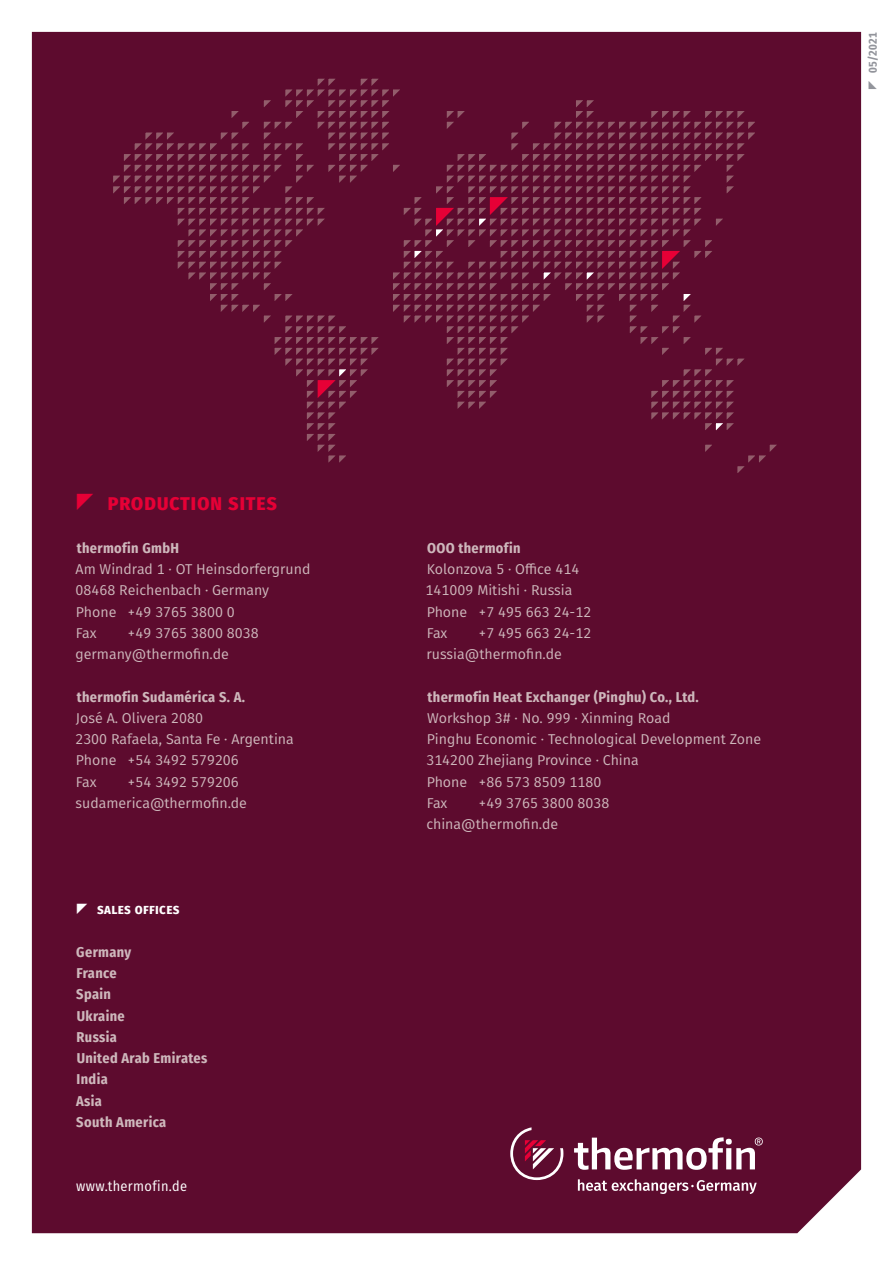
<style>
.page{position:relative;width:893px;height:1263px;background:#fff}
.page>*{position:absolute;margin:0;border:0;box-sizing:border-box;transform-origin:0 0}
.t1{font:700 22.5px "Fira Sans Condensed";color:#e60036}
.t2{font:14.25px/21.3px "Fira Sans";color:#ceb8bc}
.t3{font:700 14.25px/21.3px "Fira Sans Condensed";letter-spacing:.025em;color:#ceb8bc}
.t4{font:14.25px "Fira Sans Condensed";letter-spacing:.025em;color:#fff}
.t5{font:700 14.25px "Fira Sans Condensed";letter-spacing:.1em;color:#fff}
.t6{font:700 11.25px "Fira Sans Condensed";letter-spacing:.025em;color:#92949b}
</style>
<div class="page">
<div style="left:32px;top:32px;width:829px;height:1201px;background:#5d0b2e"></div>
<svg style="left:510px;top:1127px;width:253px;height:67px;background:#7f3c58"></svg>
<svg style="left:110px;top:76px;width:674px;height:405px;background:#611133"></svg>
<svg style="left:77px;top:904px;width:10px;height:10px"></svg>
<svg style="left:77px;top:494px;width:16px;height:16px"></svg>
<p class="t6" style="left:864px;top:73px;width:42px;rotate:-90deg">05/2021</p>
<h1 class="t1" style="left:107px;top:484px;width:85px">Production</h1>
<h1 class="t1" style="left:228px;top:484px;width:11px">sites</h1>
<p class="t3" style="left:77px;top:536px;width:104px">thermofin GmbH</p>
<p class="t2" style="left:76px;top:558px;width:236px">Am Windrad 1 · OT Heinsdorfergrund<br>08468 Reichenbach · Germany<br>Phone +49 3765 3800 0<br>Fax</p>
<p class="t2" style="left:76px;top:622px;width:185px;text-indent:52px">+49 3765 3800 8038 germany@thermofin.de</p>
<p class="t3" style="left:77px;top:685px;width:170px">thermofin Sudamérica S. A.</p>
<p class="t2" style="left:75px;top:707px;width:220px">José A. Olivera 2080<br>2300 Rafaela, Santa Fe · Argentina<br>Phone +54 3492 579206<br>Fax</p>
<p class="t2" style="left:76px;top:771px;width:173px;text-indent:52px">+54 3492 579206 sudamerica@thermofin.de</p>
<p class="t5" style="left:97px;top:897px;width:77px">sales offices</p>
<p class="t3" style="left:76px;top:940px;width:133px">Germany<br>France<br>Spain<br>Ukraine<br>Russia<br>United Arab Emirates<br>India<br>Asia<br>South America</p>
<p class="t4" style="left:76px;top:1175px;width:112px">www.thermofin.de</p>
<p class="t3" style="left:427px;top:536px;width:95px">OOO thermofin</p>
<p class="t2" style="left:426px;top:558px;width:167px">Kolonzova 5 · Office 414<br>141009 Mitishi · Russia<br>Phone +7 495 663 24-12<br>Fax</p>
<p class="t2" style="left:426px;top:622px;width:166px;text-indent:52px">+7 495 663 24-12 russia@thermofin.de</p>
<p class="t3" style="left:427px;top:685px;width:273px">thermofin Heat Exchanger (Pinghu) Co., Ltd.</p>
<p class="t2" style="left:426px;top:707px;width:336px">Workshop 3# · No. 999 · Xinming Road<br>Pinghu Economic · Technological Development Zone<br>314200 Zhejiang Province · China<br>Phone +86 573 8509 1180<br>Fax</p>
<p class="t2" style="left:426px;top:792px;width:185px;text-indent:52px">+49 3765 3800 8038 china@thermofin.de</p>
</div>
